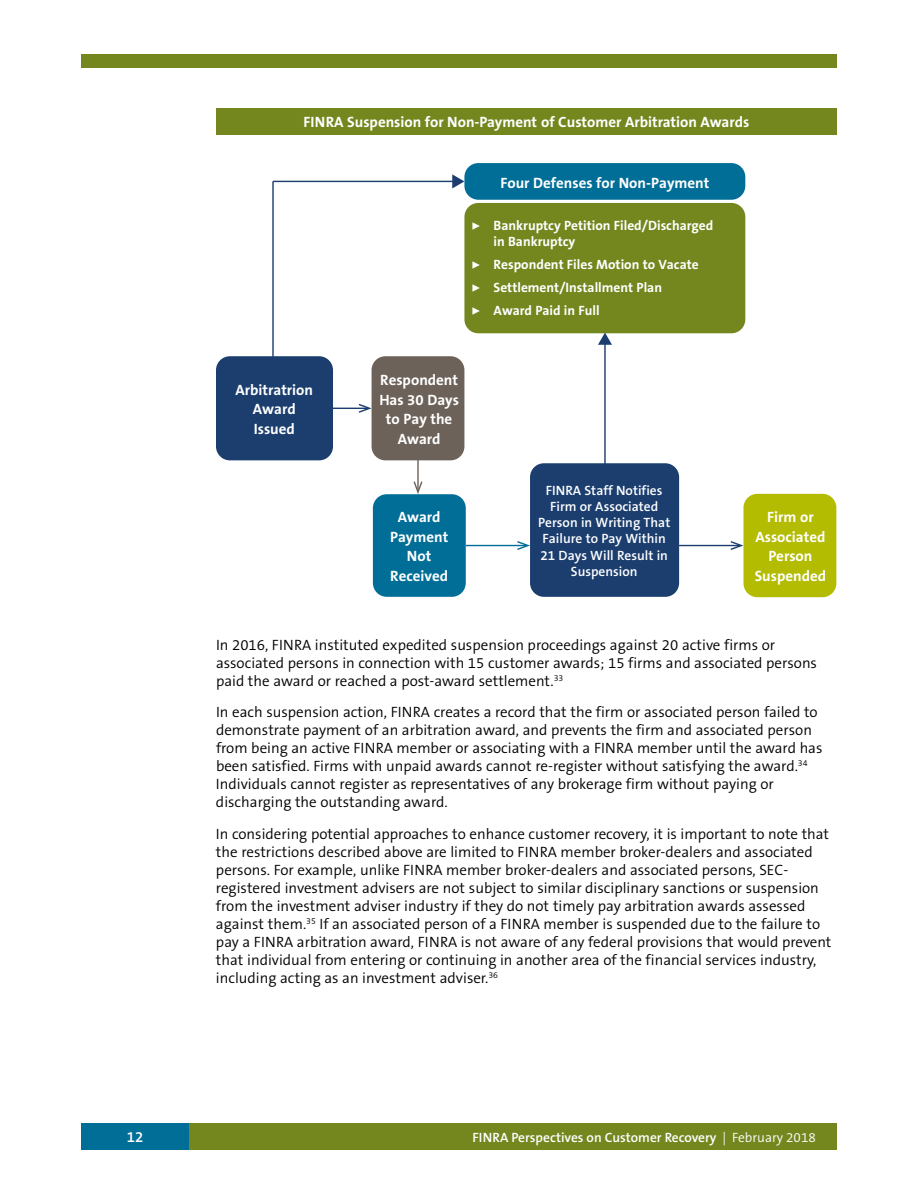
<style>
.page{position:relative;width:918px;height:1188px;background:#fff}
.page>*{position:absolute;margin:0;border:0;box-sizing:border-box;transform-origin:0 0}
.t1{font:300 15px/18px "The Sans B4";color:#000}
.t2{font:700 15px/19.5px "The Sans B7";color:#fff;text-align:center}
.t3{font:600 15px "The Sans B6";color:#fff}
.t4{font:600 13.5px/16.2px "The Sans B6";color:#fff;text-align:center}
.t5{font:700 13.5px/23px "The Sans B7";color:#fff}
.s1{font-family:"Universal Newswith Comm Pi";font-weight:400;font-size:7.5px}
.s2{font-family:"The Sans B4";font-weight:300}
</style>
<div class="page">
<div style="left:162px;top:1123px;width:675px;height:27px;background:#74871f"></div>
<div style="left:81px;top:54px;width:756px;height:14px;background:#74871f"></div>
<div style="left:81px;top:1123px;width:108px;height:27px;background:#006e97"></div>
<div style="left:743px;top:494px;width:93px;height:103px;background:#b3bc00;border-radius:14px"></div>
<div style="left:464px;top:163px;width:281px;height:37px;background:#006e97;border-radius:14px"></div>
<div style="left:464px;top:203px;width:281px;height:130px;background:#74871f;border-radius:14px"></div>
<div style="left:372px;top:356px;width:92px;height:104px;background:#6d625a;border-radius:14px"></div>
<div style="left:216px;top:356px;width:117px;height:104px;background:#1b3e6f;border-radius:14px"></div>
<div style="left:373px;top:494px;width:93px;height:103px;background:#006e97;border-radius:14px"></div>
<div style="left:530px;top:463px;width:149px;height:134px;background:#1b3e6f;border-radius:14px"></div>
<hr style="left:272px;top:181px;width:2px;height:176px;background:#1b3e6f">
<hr style="left:273px;top:181px;width:181px;height:1px;background:#1b3e6f">
<svg style="left:452px;top:174px;width:12px;height:14px"></svg>
<hr style="left:326px;top:408px;width:42px;height:1px;background:#1b3e6f">
<svg style="left:359px;top:404px;width:13px;height:9px"></svg>
<hr style="left:417px;top:453px;width:2px;height:37px;background:#6d625a">
<svg style="left:414px;top:481px;width:8px;height:13px"></svg>
<hr style="left:466px;top:545px;width:60px;height:1px;background:#006e97">
<svg style="left:517px;top:541px;width:13px;height:9px"></svg>
<hr style="left:604px;top:343px;width:2px;height:131px;background:#1b3e6f">
<svg style="left:598px;top:333px;width:14px;height:12px"></svg>
<hr style="left:679px;top:545px;width:60px;height:1px;background:#1b3e6f">
<svg style="left:731px;top:541px;width:12px;height:9px"></svg>
<div style="left:216px;top:108px;width:621px;height:27px;background:#74871f"></div>
<p class="t2" style="left:304px;top:113px;width:447px">FINRA Suspension for Non-Payment of Customer Arbitration Awards</p>
<p class="t2" style="left:500px;top:173px;width:210px">Four Defenses for Non-Payment</p>
<p class="t5" style="left:494px;top:218px;width:221px;line-height:16.2px;text-indent:-21px"><span class="s1">0</span> Bankruptcy Petition Filed/Discharged in Bankruptcy</p>
<p class="t5" style="left:472px;top:253px;width:228px"><span class="s1">0</span> Respondent Files Motion to Vacate<br><span class="s1">0</span> Settlement/Installment Plan<br><span class="s1">0</span> Award Paid in Full</p>
<p class="t2" style="left:235px;top:380px;width:79px">Arbitratrion<br>Award<br>Issued</p>
<p class="t2" style="left:379px;top:371px;width:81px">Respondent<br>Has 30 Days to Pay the<br>Award</p>
<p class="t2" style="left:390px;top:508px;width:60px">Award<br>Payment<br>Not<br>Received</p>
<p class="t4" style="left:538px;top:483px;width:134px">FINRA Staff Notifies<br>Firm or Associated<br>Person in Writing That<br>Failure to Pay Within<br>21 Days Will Result in<br>Suspension</p>
<p class="t2" style="left:755px;top:508px;width:73px">Firm or<br>Associated<br>Person<br>Suspended</p>
<p class="t1" style="left:216px;top:636px;width:603px">In 2016, FINRA instituted expedited suspension proceedings against 20 active firms or associated persons in connection with 15 customer awards; 15 firms and associated persons paid the award or reached a post-award settlement.<sup>33</sup></p>
<p class="t1" style="left:216px;top:704px;width:608px">In each suspension action, FINRA creates a record that the firm or associated person failed to demonstrate payment of an arbitration award, and prevents the firm and associated person from being an active FINRA member or associating with a FINRA member until the award has been satisfied. Firms with unpaid awards cannot re-register without satisfying the award.<sup>34<br></sup>Individuals cannot register as representatives of any brokerage firm without paying or discharging the outstanding award.</p>
<p class="t1" style="left:216px;top:825px;width:617px">In considering potential approaches to enhance customer recovery, it is important to note that the restrictions described above are limited to FINRA member broker-dealers and associated persons. For example, unlike FINRA member broker-dealers and associated persons, SEC&shy;registered investment advisers are not subject to similar disciplinary sanctions or suspension from the investment adviser industry if they do not timely pay arbitration awards assessed against them.<sup>35</sup> If an associated person of a FINRA member is suspended due to the failure to pay a FINRA arbitration award, FINRA is not aware of any federal provisions that would prevent that individual from entering or continuing in another area of the financial services industry, including acting as an investment adviser.<sup>36</sup></p>
<p class="t3" style="left:127px;top:1129px;width:18px">12</p>
<p class="t4" style="left:473px;top:1129px;width:345px">FINRA Perspectives on Customer Recovery <span class="s2">| February 2018</span></p>
</div>
